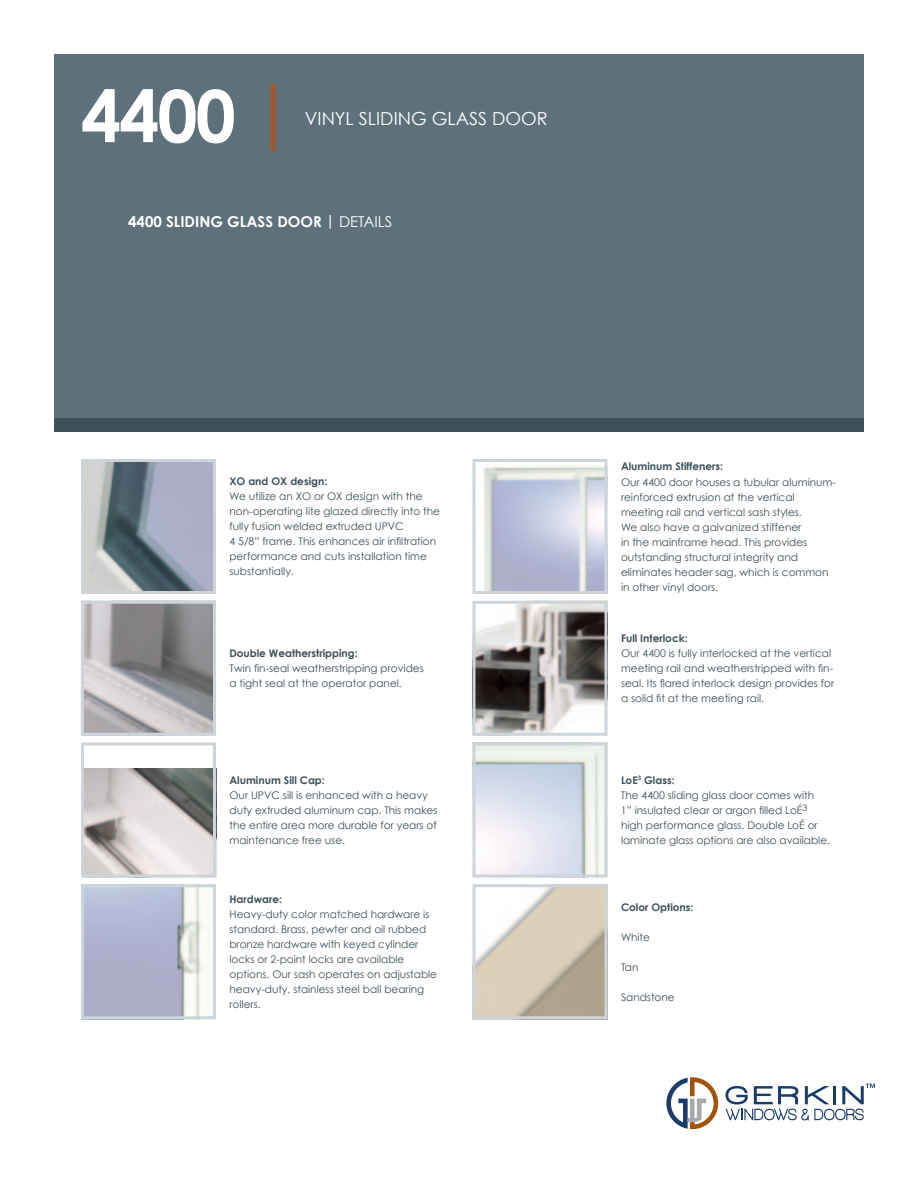
<style>
.page{position:relative;width:918px;height:1188px;background:#fff}
.page>*{position:absolute;margin:0;border:0;box-sizing:border-box;transform-origin:0 0}
.t1{font:700 72px "Century Gothic";color:#fff}
.t2{font:18px "Century Gothic";color:#fff}
.t3{font:700 15px "Century Gothic";color:#fff}
.t4{font:15px "Century Gothic";color:#fff}
.t5{font:10.5px/15px "Century Gothic";color:#3d4f59}
.t6{font:700 10.5px "Century Gothic";color:#3d4f59}
.s1{color:#985b35}
.s2{font-weight:700}
</style>
<div class="page">
<div style="left:54px;top:54px;width:810px;height:378px;background:#5e717b"></div>
<div style="left:54px;top:418px;width:810px;height:14px;background:#3d4f58"></div>
<img style="left:85px;top:463px;width:127px;height:127px">
<div style="left:81px;top:459px;width:135px;height:135px;border:3px solid #cdd5db"></div>
<img style="left:85px;top:605px;width:127px;height:127px">
<div style="left:81px;top:601px;width:135px;height:135px;border:3px solid #cdd5db"></div>
<img style="left:85px;top:769px;width:127px;height:105px">
<div style="left:81px;top:742px;width:135px;height:136px;border:3px solid #cdd5db"></div>
<img style="left:483px;top:466px;width:121px;height:124px">
<div style="left:472px;top:459px;width:136px;height:135px;border:3px solid #cdd5db"></div>
<img style="left:476px;top:605px;width:128px;height:127px">
<div style="left:472px;top:601px;width:136px;height:135px;border:3px solid #cdd5db"></div>
<img style="left:476px;top:746px;width:128px;height:128px">
<div style="left:472px;top:742px;width:136px;height:136px;border:3px solid #cdd5db"></div>
<svg style="left:666px;top:1077px;width:52px;height:52px"></svg>
<svg style="left:726px;top:1084px;width:149px;height:36px"></svg>
<img style="left:85px;top:888px;width:127px;height:127px">
<div style="left:81px;top:884px;width:135px;height:135px;border:3px solid #cdd5db"></div>
<img style="left:476px;top:888px;width:128px;height:127px">
<div style="left:472px;top:884px;width:136px;height:135px;border:3px solid #cdd5db"></div>
<h1 class="t1" style="left:81px;top:71px;width:215px">4400 <span class="s1">|</span></h1>
<h2 class="t2" style="left:305px;top:107px;width:244px">VINYL SLIDING GLASS DOOR</h2>
<h3 class="t3" style="left:128px;top:212px;width:128px">4400 SLIDING GLASS</h3>
<h3 class="t4" style="left:277px;top:213px;width:117px"><span class="s2">DOOR |</span> DETAILS</h3>
<p class="t6" style="left:230px;top:475px;width:99px">XO and OX design:</p>
<p class="t5" style="left:230px;top:489px;width:212px">We utilize an XO or OX design with the non-operating lite glazed directly into the fully fusion welded extruded UPVC<br>4 5/8” frame. This enhances air infiltration performance and cuts installation time substantially.</p>
<p class="t6" style="left:230px;top:647px;width:130px">Double Weatherstripping:</p>
<p class="t5" style="left:230px;top:661px;width:196px">Twin fin-seal weatherstripping provides a tight seal at the operator panel.</p>
<p class="t6" style="left:230px;top:774px;width:97px">Aluminum Sill Cap:</p>
<p class="t5" style="left:230px;top:788px;width:210px">Our UPVC sill is enhanced with a heavy duty extruded aluminum cap. This makes the entire area more durable for years of maintenance free use.</p>
<p class="t6" style="left:230px;top:893px;width:54px">Hardware:</p>
<p class="t5" style="left:230px;top:907px;width:209px">Heavy-duty color matched hardware is standard. Brass, pewter and oil rubbed bronze hardware with keyed cylinder locks or 2-point locks are available options. Our sash operates on adjustable heavy-duty, stainless steel ball bearing rollers.</p>
<p class="t6" style="left:621px;top:460px;width:104px">Aluminum Stiffeners:</p>
<p class="t5" style="left:621px;top:474px;width:216px">Our 4400 door houses a tubular aluminum&shy;reinforced extrusion at the vertical meeting rail and vertical sash styles.<br>We also have a galvanized stiffener<br>in the mainframe head. This provides outstanding structural integrity and eliminates header sag, which is common in other vinyl doors.</p>
<p class="t6" style="left:621px;top:632px;width:68px">Full Interlock:</p>
<p class="t5" style="left:621px;top:646px;width:215px">Our 4400 is fully interlocked at the vertical meeting rail and weatherstripped with fin&shy;seal. Its flared interlock design provides for a solid fit at the meeting rail.</p>
<p class="t5" style="left:621px;top:772px;width:211px"><span class="s2">LoE</span><sup>3</sup> <span class="s2">Glass:<br></span>The 4400 sliding glass door comes with<br>1” insulated clear or argon filled LoÉ<sup>3 </sup>high performance glass. Double LoÉ or laminate glass options are also available.</p>
<p class="t6" style="left:621px;top:900px;width:74px">Color Options:</p>
<p class="t5" style="left:621px;top:929px;width:30px">White</p>
<p class="t5" style="left:621px;top:959px;width:19px">Tan</p>
<p class="t5" style="left:621px;top:989px;width:55px">Sandstone</p>
</div>
